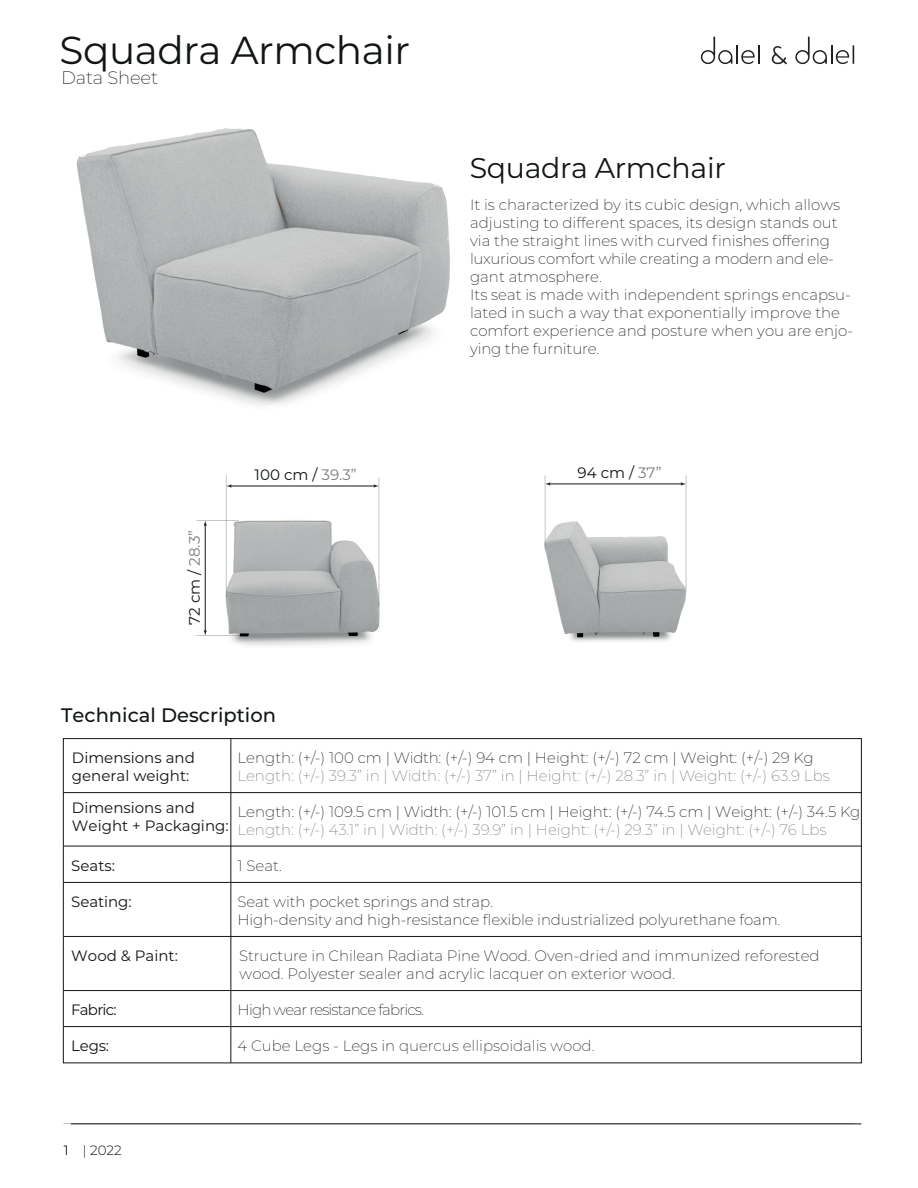
<style>
.page{position:relative;width:918px;height:1188px;background:#fff}
.page>*{position:absolute;margin:0;border:0;box-sizing:border-box;transform-origin:0 0}
.t1{font:39px "Montserrat";letter-spacing:-.01em;color:#111516}
.t2{font:28.5px "Montserrat";letter-spacing:-.01em;color:#111516}
.t3{font:500 19.5px "Montserrat";color:#111516}
.t4{font:200 18px "Montserrat";letter-spacing:-.01em;color:#111516}
.t5{font:15.15px "Montserrat";color:#111516}
.t6{font:200 15px/18px "Montserrat";color:#111516}
.t7{font:200 15px "Montserrat";color:#7a7e7f}
.t8{font:15px/18px "Montserrat";color:#111516}
.t9{font:200 15px "Montserrat";color:#231f20}
.t10{font:200 15px "Montserrat";letter-spacing:-.055em;color:#111516}
.t11{font:300 13.5px "Montserrat";color:#111516}
.s1{color:#7a7e7f}
.s2{color:#111516}
.s3{font-weight:400}
</style>
<div class="page">
<img style="left:76px;top:128px;width:374px;height:277px">
<hr style="left:71px;top:1124px;width:790px;height:1px;background:#111516">
<hr style="left:231px;top:739px;width:1px;height:324px;background:#111516">
<hr style="left:63px;top:792px;width:798px;height:1px;background:#111516">
<hr style="left:63px;top:846px;width:798px;height:1px;background:#111516">
<hr style="left:63px;top:882px;width:798px;height:1px;background:#111516">
<hr style="left:63px;top:936px;width:798px;height:1px;background:#111516">
<hr style="left:63px;top:990px;width:798px;height:1px;background:#111516">
<hr style="left:63px;top:1026px;width:798px;height:1px;background:#111516">
<svg style="left:771px;top:46px;width:16px;height:18px"></svg>
<svg style="left:700px;top:37px;width:60px;height:28px"></svg>
<svg style="left:795px;top:37px;width:59px;height:28px"></svg>
<img style="left:225px;top:516px;width:155px;height:130px">
<img style="left:544px;top:515px;width:143px;height:127px">
<hr style="left:549px;top:484px;width:133px;height:1px;background:#111516">
<svg style="left:546px;top:482px;width:5px;height:4px"></svg>
<svg style="left:681px;top:482px;width:5px;height:4px"></svg>
<hr style="left:545px;top:475px;width:1px;height:75px;background:#111516">
<hr style="left:686px;top:475px;width:1px;height:117px;background:#111516">
<hr style="left:230px;top:486px;width:145px;height:1px;background:#111516">
<svg style="left:227px;top:484px;width:5px;height:4px"></svg>
<svg style="left:373px;top:484px;width:6px;height:4px"></svg>
<hr style="left:205px;top:524px;width:1px;height:108px;background:#111516">
<hr style="left:226px;top:475px;width:1px;height:122px;background:#111516">
<hr style="left:379px;top:477px;width:1px;height:130px;background:#111516">
<hr style="left:196px;top:520px;width:43px;height:1px;background:#111516">
<hr style="left:196px;top:635px;width:49px;height:1px;background:#111516">
<h1 class="t1" style="left:60px;top:23px;width:352px">Squadra Armchair</h1>
<p class="t4" style="left:61px;top:66px;width:98px">Data Sheet</p>
<h2 class="t2" style="left:470px;top:148px;width:258px">Squadra Armchair</h2>
<p class="t6" style="left:470px;top:195px;width:384px">It is characterized by its cubic design, which allows adjusting to different spaces, its design stands out via the straight lines with curved finishes offering luxurious comfort while creating a modern and ele&shy;gant atmosphere.<br>Its seat is made with independent springs encapsu&shy;lated in such a way that exponentially improve the comfort experience and posture when you are enjo&shy;ying the furniture.</p>
<p class="t5" style="left:184px;top:625px;width:96px;rotate:-90deg">72 cm / <span class="s1">28.3”</span></p>
<p class="t5" style="left:255px;top:465px;width:104px">100 cm / <span class="s1">39.3”</span></p>
<p class="t5" style="left:578px;top:462px;width:85px">94 cm / <span class="s1">37”</span></p>
<h3 class="t3" style="left:61px;top:702px;width:216px">Technical Description</h3>
<p class="t8" style="left:72px;top:748px;width:124px">Dimensions and general weight:</p>
<p class="t8" style="left:72px;top:798px;width:158px">Dimensions and<br>Weight + Packaging:</p>
<p class="t8" style="left:71px;top:856px;width:45px">Seats:</p>
<p class="t8" style="left:71px;top:892px;width:62px">Seating:</p>
<p class="t8" style="left:71px;top:946px;width:108px">Wood &amp; Paint:</p>
<p class="t8" style="left:71px;top:1000px;width:47px">Fabric:</p>
<p class="t8" style="left:71px;top:1036px;width:39px">Legs:</p>
<p class="t6" style="left:237px;top:748px;width:578px">Length: (+/-) 100 cm | Width: (+/-) 94 cm | Height: (+/-) 72 cm | Weight: (+/-) 29 Kg</p>
<p class="t7" style="left:237px;top:765px;width:594px">Length: (+/-) 39.3” in | Width: (+/-) 37” in | Height: (+/-) 28.3” in | Weight: (+/-) 63.9 Lbs</p>
<p class="t6" style="left:238px;top:802px;width:624px">Length: (+/-) 109.5 cm | Width: (+/-) 101.5 cm | Height: (+/-) 74.5 cm | Weight: (+/-) 34.5 Kg</p>
<p class="t7" style="left:238px;top:819px;width:591px">Length: (+/-) 43.1” in | Width: (+/-) 39.9” in | Height: (+/-) 29.3” in | Weight: (+/-) 76 Lbs</p>
<p class="t6" style="left:238px;top:856px;width:46px">1 Seat.</p>
<p class="t6" style="left:238px;top:892px;width:544px">Seat with pocket springs and strap.<br>High-density and high-resistance flexible industrialized polyurethane foam.</p>
<p class="t6" style="left:239px;top:946px;width:582px">Structure in Chilean Radiata Pine Wood. Oven-dried and immunized reforested wood. Polyester sealer and acrylic lacquer on exterior wood.</p>
<p class="t10" style="left:238px;top:999px;width:188px">High wear resistance fabrics.</p>
<p class="t9" style="left:238px;top:1035px;width:358px"><span class="s2">4 Cube Legs - Legs in</span> quercus ellipsoidalis wood.</p>
<p class="t11" style="left:64px;top:1141px;width:59px"><span class="s3">1</span> | 2022</p>
</div>
